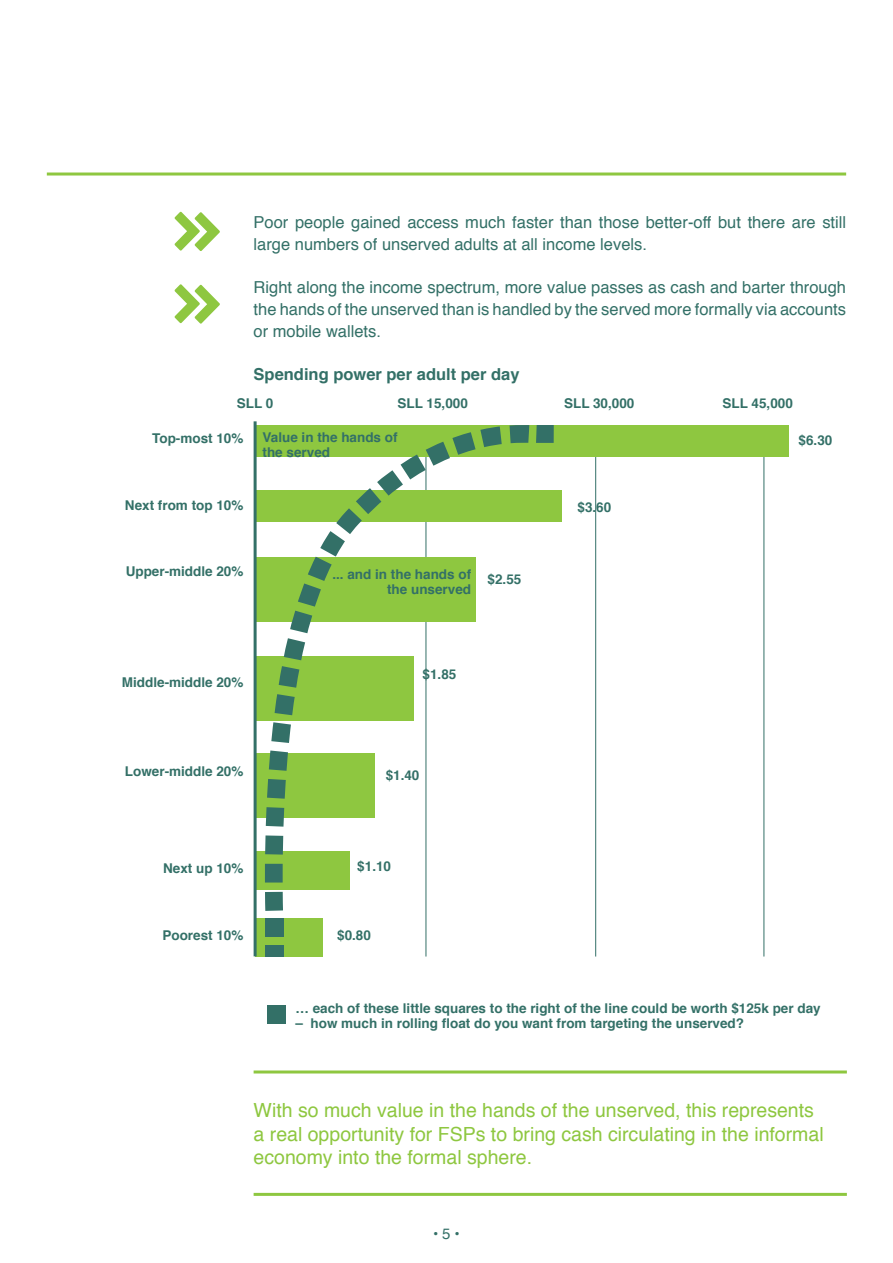
<style>
.page{position:relative;width:893px;height:1263px;background:#fff}
.page>*{position:absolute;margin:0;border:0;box-sizing:border-box;transform-origin:0 0}
.t1{font:19.5px/23.4px "Helvetica";color:#8ec740}
.t2{font:16.5px/21.8px "Helvetica";color:#337067}
.t3{font:700 16.5px "Helvetica";color:#337067}
.t4{font:15px "Helvetica";color:#337067}
.t5{font:700 13.5px/15px "Helvetica";color:#337067}
</style>
<div class="page">
<hr style="left:426px;top:427px;width:1px;height:529px;background:#337067">
<hr style="left:595px;top:427px;width:1px;height:529px;background:#337067">
<hr style="left:763px;top:427px;width:1px;height:529px;background:#337067">
<hr style="left:47px;top:173px;width:799px;height:3px;background:#8ec740">
<svg style="left:174px;top:212px;width:46px;height:39px"></svg>
<svg style="left:174px;top:284px;width:46px;height:40px"></svg>
<div style="left:254px;top:425px;width:534px;height:32px;background:#8ec740"></div>
<div style="left:255px;top:490px;width:307px;height:32px;background:#8ec740"></div>
<div style="left:255px;top:557px;width:221px;height:65px;background:#8ec740"></div>
<div style="left:255px;top:656px;width:159px;height:65px;background:#8ec740"></div>
<div style="left:255px;top:753px;width:119px;height:65px;background:#8ec740"></div>
<div style="left:255px;top:851px;width:94px;height:39px;background:#8ec740"></div>
<div style="left:255px;top:918px;width:67px;height:38px;background:#8ec740"></div>
<hr style="left:254px;top:421px;width:3px;height:535px;background:#337067">
<hr style="left:254px;top:1193px;width:593px;height:3px;background:#8ec740">
<hr style="left:254px;top:1070px;width:593px;height:3px;background:#8ec740">
<svg style="left:265px;top:900px;width:18px;height:11px"></svg>
<svg style="left:265px;top:425px;width:254px;height:475px"></svg>
<svg style="left:519px;top:425px;width:35px;height:18px"></svg>
<div style="left:267px;top:1005px;width:18px;height:18px;background:#337067"></div>
<div style="left:265px;top:919px;width:19px;height:18px;background:#337067"></div>
<div style="left:265px;top:945px;width:19px;height:11px;background:#337067"></div>
<p class="t2" style="left:254px;top:213px;width:594px">Poor people gained access much faster than those better-off but there are still large numbers of unserved adults at all income levels.</p>
<p class="t2" style="left:254px;top:278px;width:594px;text-align:justify">Right along the income spectrum, more value passes as cash and barter through the hands of the unserved than is handled by the served more formally via accounts or mobile wallets.</p>
<p class="t3" style="left:254px;top:368px;width:267px">Spending power per adult per day</p>
<p class="t5" style="left:237px;top:397px;width:38px">SLL 0</p>
<p class="t5" style="left:398px;top:397px;width:72px">SLL 15,000</p>
<p class="t5" style="left:564px;top:397px;width:72px">SLL 30,000</p>
<p class="t5" style="left:723px;top:397px;width:72px">SLL 45,000</p>
<p class="t5" style="left:263px;top:431px;width:137px">Value in the hands of the served</p>
<p class="t5" style="left:152px;top:432px;width:93px">Top-most 10%</p>
<p class="t5" style="left:799px;top:434px;width:35px">$6.30</p>
<p class="t5" style="left:125px;top:499px;width:120px">Next from top 10%</p>
<p class="t5" style="left:126px;top:565px;width:119px">Upper-middle 20%</p>
<p class="t5" style="left:122px;top:676px;width:123px">Middle-middle 20%</p>
<p class="t5" style="left:332px;top:568px;width:140px;text-align:right">... and in the hands of the unserved</p>
<p class="t5" style="left:488px;top:573px;width:35px">$2.55</p>
<p class="t5" style="left:423px;top:668px;width:35px">$1.85</p>
<p class="t5" style="left:578px;top:501px;width:35px">$3.60</p>
<p class="t5" style="left:125px;top:764px;width:120px">Lower-middle 20%</p>
<p class="t5" style="left:386px;top:769px;width:35px">$1.40</p>
<p class="t5" style="left:163px;top:862px;width:82px">Next up 10%</p>
<p class="t5" style="left:162px;top:929px;width:83px">Poorest 10%</p>
<p class="t5" style="left:357px;top:859px;width:35px">$1.10</p>
<p class="t5" style="left:337px;top:929px;width:35px">$0.80</p>
<p class="t5" style="left:296px;top:1002px;width:527px">… each of these little squares to the right of the line could be worth $125k per day</p>
<p class="t5" style="left:296px;top:1017px;width:450px">– how much in rolling float do you want from targeting the unserved?</p>
<h1 class="t1" style="left:254px;top:1100px;width:572px">With so much value in the hands of the unserved, this represents a real opportunity for FSPs to bring cash circulating in the informal economy into the formal sphere.</h1>
<p class="t4" style="left:433px;top:1228px;width:28px">• 5 •</p>
</div>
